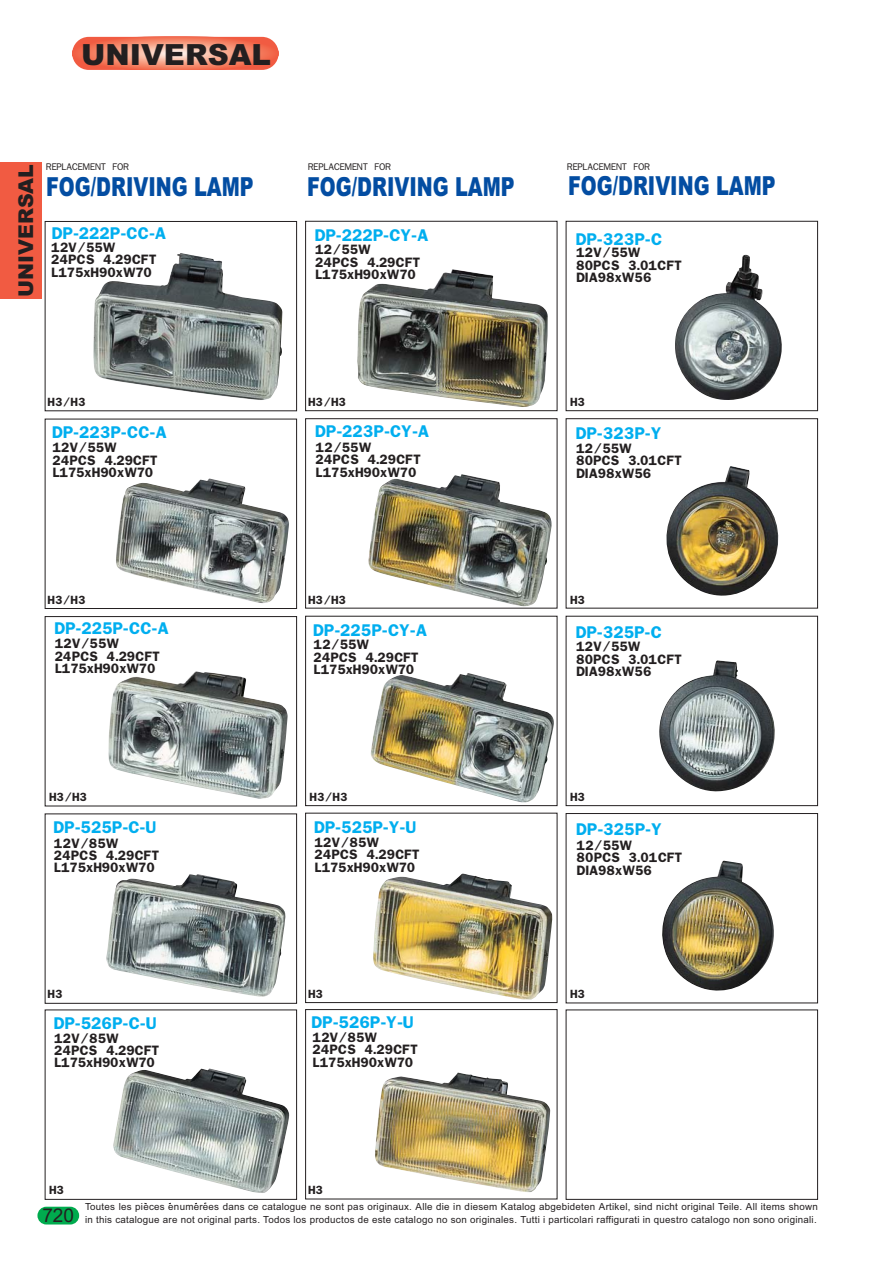
<style>
.page{position:relative;width:893px;height:1263px;background:#fff}
.page>*{position:absolute;margin:0;border:0;box-sizing:border-box;transform-origin:0 0}
.t1{font:900 29.1px "Arial";color:#231f20}
.t2{font:900 26.25px "Arial";color:#034da2;scale:.73 1}
.t3{font:900 20.4px "Arial";color:#231f20}
.t4{font:18.9px "Arial";color:#231f20}
.t5{font:14.55px "Franklin Demi";color:#00aeef}
.t6{font:11.7px/12.5px "Franklin Demi";color:#231f20}
.t7{font:10.2px "Franklin Demi";color:#231f20}
.t8{font:9.75px/13.2px "Arial";letter-spacing:.025em;color:#231f20}
.t9{font:8.25px "Franklin";color:#231f20}
</style>
<div class="page">
<div style="left:37px;top:1207px;width:42px;height:18px;background:#00ab4e;border-radius:9px"></div>
<div style="left:0;top:162px;width:36px;height:137px;background:#f15b42"></div>
<div style="left:17px;top:162px;width:25px;height:137px;background:#f15b42"></div>
<img style="left:113px;top:1069px;width:176px;height:124px">
<div style="left:45px;top:1010px;width:252px;height:190px;border:1px solid #231f20"></div>
<img style="left:106px;top:874px;width:180px;height:123px">
<div style="left:45px;top:814px;width:252px;height:190px;border:1px solid #231f20"></div>
<img style="left:108px;top:671px;width:180px;height:128px">
<div style="left:45px;top:616px;width:252px;height:190px;border:1px solid #231f20"></div>
<img style="left:116px;top:479px;width:173px;height:124px">
<div style="left:45px;top:419px;width:252px;height:190px;border:1px solid #231f20"></div>
<img style="left:93px;top:253px;width:189px;height:147px">
<div style="left:45px;top:221px;width:252px;height:190px;border:1px solid #231f20"></div>
<img style="left:375px;top:1073px;width:175px;height:119px">
<div style="left:305px;top:1009px;width:252px;height:190px;border:1px solid #231f20"></div>
<img style="left:373px;top:874px;width:179px;height:125px">
<div style="left:305px;top:813px;width:252px;height:190px;border:1px solid #231f20"></div>
<img style="left:371px;top:673px;width:183px;height:129px">
<div style="left:305px;top:616px;width:252px;height:190px;border:1px solid #231f20"></div>
<img style="left:368px;top:474px;width:184px;height:132px">
<div style="left:305px;top:418px;width:252px;height:191px;border:1px solid #231f20"></div>
<img style="left:357px;top:269px;width:191px;height:138px">
<div style="left:305px;top:221px;width:252px;height:190px;border:1px solid #231f20"></div>
<img style="left:662px;top:861px;width:112px;height:130px">
<div style="left:566px;top:813px;width:252px;height:190px;border:1px solid #231f20"></div>
<img style="left:659px;top:660px;width:116px;height:132px">
<div style="left:566px;top:616px;width:252px;height:190px;border:1px solid #231f20"></div>
<img style="left:666px;top:466px;width:113px;height:130px">
<div style="left:566px;top:418px;width:252px;height:191px;border:1px solid #231f20"></div>
<img style="left:675px;top:254px;width:107px;height:146px">
<div style="left:566px;top:221px;width:252px;height:190px;border:1px solid #231f20"></div>
<svg style="left:72px;top:37px;width:207px;height:33px;background:#f58f75"></svg>
<div style="left:566px;top:1010px;width:252px;height:190px;border:1px solid #231f20"></div>
<h1 class="t1" style="left:81px;top:38px;width:191px">UNIVERSAL</h1>
<h3 class="t3" style="left:14px;top:297px;width:134px;rotate:-90deg">UNIVERSAL</h3>
<p class="t9" style="left:46px;top:163px;width:84px">REPLACEMENT FOR</p>
<p class="t9" style="left:308px;top:163px;width:84px">REPLACEMENT FOR</p>
<p class="t9" style="left:567px;top:163px;width:84px">REPLACEMENT FOR</p>
<h2 class="t2" style="left:46px;top:171px;width:286px">FOG/DRIVING LAMP</h2>
<h2 class="t2" style="left:307px;top:172px;width:286px">FOG/DRIVING LAMP</h2>
<h2 class="t2" style="left:568px;top:171px;width:286px">FOG/DRIVING LAMP</h2>
<p class="t5" style="left:52px;top:227px;width:116px">DP-222P-CC-A</p>
<p class="t6" style="left:51px;top:243px;width:107px">12V/55W<br>24PCS 4.29CFT<br>L175xH90xW70</p>
<p class="t5" style="left:314px;top:229px;width:116px">DP-222P-CY-A</p>
<p class="t6" style="left:315px;top:245px;width:107px">12/55W<br>24PCS 4.29CFT<br>L175xH90xW70</p>
<p class="t5" style="left:575px;top:233px;width:88px">DP-323P-C</p>
<p class="t6" style="left:576px;top:248px;width:107px">12V/55W<br>80PCS 3.01CFT<br>DIA98xW56</p>
<p class="t7" style="left:48px;top:398px;width:39px">H3/H3</p>
<p class="t7" style="left:308px;top:398px;width:39px">H3/H3</p>
<p class="t5" style="left:52px;top:426px;width:116px">DP-223P-CC-A</p>
<p class="t6" style="left:52px;top:443px;width:107px">12V/55W<br>24PCS 4.29CFT<br>L175xH90xW70</p>
<p class="t5" style="left:315px;top:425px;width:116px">DP-223P-CY-A</p>
<p class="t6" style="left:316px;top:442px;width:107px">12/55W<br>24PCS 4.29CFT<br>L175xH90xW70</p>
<p class="t7" style="left:570px;top:398px;width:16px">H3</p>
<p class="t5" style="left:575px;top:428px;width:87px">DP-323P-Y</p>
<p class="t6" style="left:576px;top:444px;width:107px">12/55W<br>80PCS 3.01CFT<br>DIA98xW56</p>
<p class="t7" style="left:48px;top:596px;width:39px">H3/H3</p>
<p class="t7" style="left:308px;top:596px;width:39px">H3/H3</p>
<p class="t5" style="left:54px;top:623px;width:116px">DP-225P-CC-A</p>
<p class="t6" style="left:55px;top:639px;width:107px">12V/55W<br>24PCS 4.29CFT<br>L175xH90xW70</p>
<p class="t5" style="left:313px;top:624px;width:116px">DP-225P-CY-A</p>
<p class="t6" style="left:314px;top:640px;width:107px">12/55W<br>24PCS 4.29CFT<br>L175xH90xW70</p>
<p class="t7" style="left:49px;top:792px;width:39px">H3/H3</p>
<p class="t7" style="left:310px;top:792px;width:39px">H3/H3</p>
<p class="t5" style="left:53px;top:821px;width:104px">DP-525P-C-U</p>
<p class="t6" style="left:54px;top:839px;width:107px;line-height:12px">12V/85W<br>24PCS 4.29CFT<br>L175xH90xW70</p>
<p class="t5" style="left:314px;top:821px;width:104px">DP-525P-Y-U</p>
<p class="t6" style="left:314px;top:837px;width:107px">12V/85W<br>24PCS 4.29CFT<br>L175xH90xW70</p>
<p class="t7" style="left:48px;top:990px;width:16px">H3</p>
<p class="t7" style="left:308px;top:990px;width:16px">H3</p>
<p class="t5" style="left:53px;top:1017px;width:105px">DP-526P-C-U</p>
<p class="t6" style="left:54px;top:1033px;width:107px">12V/85W<br>24PCS 4.29CFT<br>L175xH90xW70</p>
<p class="t5" style="left:311px;top:1016px;width:104px">DP-526P-Y-U</p>
<p class="t6" style="left:313px;top:1032px;width:107px">12V/85W<br>24PCS 4.29CFT<br>L175xH90xW70</p>
<p class="t7" style="left:570px;top:596px;width:16px">H3</p>
<p class="t5" style="left:575px;top:627px;width:88px">DP-325P-C</p>
<p class="t6" style="left:576px;top:642px;width:107px">12V/55W<br>80PCS 3.01CFT<br>DIA98xW56</p>
<p class="t7" style="left:570px;top:792px;width:16px">H3</p>
<p class="t5" style="left:576px;top:823px;width:87px">DP-325P-Y</p>
<p class="t6" style="left:577px;top:840px;width:107px">12/55W<br>80PCS 3.01CFT<br>DIA98xW56</p>
<p class="t7" style="left:570px;top:990px;width:16px">H3</p>
<p class="t7" style="left:49px;top:1186px;width:16px">H3</p>
<p class="t7" style="left:308px;top:1186px;width:16px">H3</p>
<h3 class="t4" style="left:42px;top:1209px;width:33px">720</h3>
<p class="t8" style="left:85px;top:1201px;width:734px">Toutes les pieces enumerees dans ce catalogue ne sont pas originaux. Alle die in diesem Katalog abgebideten Artikel, sind nicht original Teile. All items shown in this catalogue are not original parts. Todos los productos de este catalogo no son originales. Tutti i particolari raffigurati in questro catalogo non sono originali.</p>
</div>
